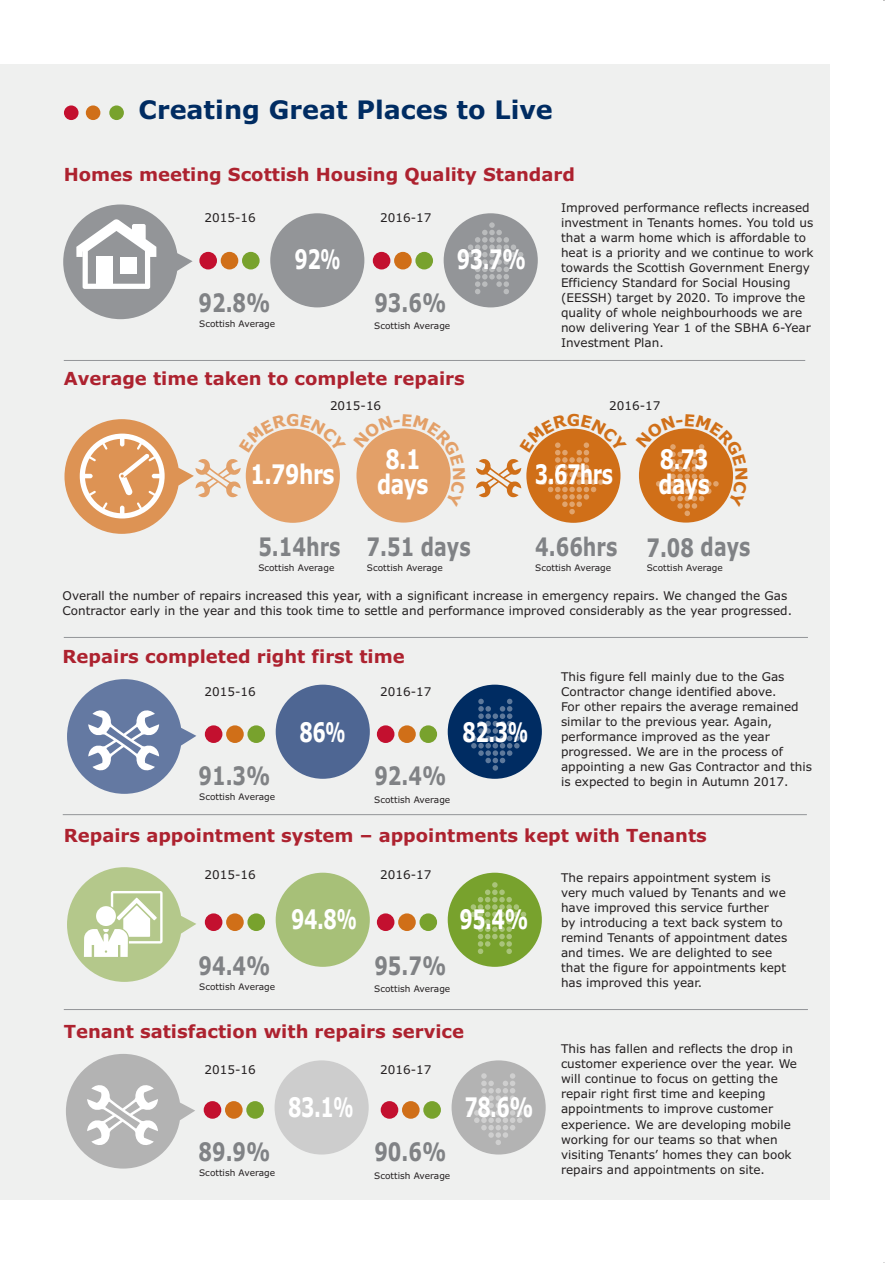
<style>
.page{position:relative;width:893px;height:1263px;background:#fff}
.page>*{position:absolute;margin:0;border:0;box-sizing:border-box;transform-origin:0 0}
.t1{font:700 27px "Verdana";letter-spacing:-.025em;color:#fff;scale:.7 1}
.t2{font:700 27px/25px "Verdana";letter-spacing:-.025em;color:#fff;text-align:center;scale:.75 1}
.t3{font:700 25.5px "Verdana";color:#808285;scale:.75 1}
.t4{font:700 25.5px "Verdana";color:#002c62}
.t5{font:700 18px "Verdana";color:#ad222f}
.t6{font:700 16.5px "Verdana";color:#e3a068}
.t7{font:700 16.5px "Verdana";color:#d06f18}
.t8{font:12px/15px "Verdana";color:#231f20}
.t9{font:9px "Verdana";color:#231f20}
</style>
<div class="page">
<div style="left:0;top:64px;width:829px;height:1135px;background:#eff0ef"></div>
<div style="left:64px;top:105px;width:15px;height:15px;background:#c3102f;border-radius:50%"></div>
<div style="left:86px;top:105px;width:14px;height:15px;background:#d06f18;border-radius:50%"></div>
<div style="left:109px;top:105px;width:15px;height:15px;background:#78a22d;border-radius:50%"></div>
<div style="left:242px;top:252px;width:18px;height:17px;background:#78a22d;border-radius:50%"></div>
<div style="left:199px;top:252px;width:18px;height:17px;background:#c3102f;border-radius:50%"></div>
<div style="left:221px;top:252px;width:17px;height:17px;background:#d06f18;border-radius:50%"></div>
<div style="left:270px;top:213px;width:94px;height:94px;background:#939598;border-radius:50%"></div>
<svg style="left:63px;top:204px;width:130px;height:115px"></svg>
<div style="left:97px;top:257px;width:16px;height:28px;background:#fff"></div>
<div style="left:120px;top:257px;width:17px;height:16px;background:#fff"></div>
<div style="left:415px;top:252px;width:18px;height:17px;background:#78a22d;border-radius:50%"></div>
<div style="left:373px;top:252px;width:17px;height:17px;background:#c3102f;border-radius:50%"></div>
<div style="left:394px;top:252px;width:18px;height:17px;background:#d06f18;border-radius:50%"></div>
<div style="left:444px;top:213px;width:94px;height:94px;background:#939598;border-radius:50%"></div>
<div style="left:246px;top:429px;width:94px;height:94px;background:#e3a068;border-radius:50%"></div>
<div style="left:356px;top:428px;width:95px;height:95px;background:#e3a068;border-radius:50%"></div>
<div style="left:526px;top:429px;width:94px;height:94px;background:#d06f18;border-radius:50%"></div>
<div style="left:639px;top:428px;width:94px;height:95px;background:#d06f18;border-radius:50%"></div>
<svg style="left:67px;top:679px;width:129px;height:115px"></svg>
<div style="left:247px;top:725px;width:18px;height:18px;background:#78a22d;border-radius:50%"></div>
<div style="left:205px;top:725px;width:17px;height:18px;background:#c3102f;border-radius:50%"></div>
<div style="left:226px;top:725px;width:18px;height:18px;background:#d06f18;border-radius:50%"></div>
<div style="left:276px;top:685px;width:94px;height:94px;background:#4e6693;border-radius:50%"></div>
<div style="left:419px;top:725px;width:18px;height:18px;background:#78a22d;border-radius:50%"></div>
<div style="left:377px;top:725px;width:17px;height:18px;background:#c3102f;border-radius:50%"></div>
<div style="left:398px;top:725px;width:18px;height:18px;background:#d06f18;border-radius:50%"></div>
<div style="left:448px;top:685px;width:94px;height:94px;background:#002c62;border-radius:50%"></div>
<div style="left:246px;top:1101px;width:18px;height:18px;background:#78a22d;border-radius:50%"></div>
<div style="left:204px;top:1101px;width:17px;height:18px;background:#c3102f;border-radius:50%"></div>
<div style="left:225px;top:1101px;width:18px;height:18px;background:#d06f18;border-radius:50%"></div>
<div style="left:275px;top:1060px;width:94px;height:94px;background:#cdcdcd;border-radius:50%"></div>
<svg style="left:66px;top:1054px;width:129px;height:114px"></svg>
<div style="left:423px;top:1101px;width:18px;height:18px;background:#78a22d;border-radius:50%"></div>
<div style="left:381px;top:1101px;width:17px;height:18px;background:#c3102f;border-radius:50%"></div>
<div style="left:402px;top:1101px;width:18px;height:18px;background:#d06f18;border-radius:50%"></div>
<div style="left:452px;top:1060px;width:94px;height:94px;background:#b3b3b3;border-radius:50%"></div>
<div style="left:247px;top:913px;width:18px;height:18px;background:#78a22d;border-radius:50%"></div>
<div style="left:205px;top:913px;width:17px;height:18px;background:#c3102f;border-radius:50%"></div>
<div style="left:226px;top:913px;width:18px;height:18px;background:#d06f18;border-radius:50%"></div>
<div style="left:276px;top:873px;width:94px;height:94px;background:#a7c078;border-radius:50%"></div>
<svg style="left:67px;top:867px;width:129px;height:115px"></svg>
<div style="left:419px;top:913px;width:18px;height:18px;background:#78a22d;border-radius:50%"></div>
<div style="left:377px;top:913px;width:17px;height:18px;background:#c3102f;border-radius:50%"></div>
<div style="left:398px;top:913px;width:18px;height:18px;background:#d06f18;border-radius:50%"></div>
<div style="left:448px;top:873px;width:94px;height:94px;background:#78a22d;border-radius:50%"></div>
<hr style="left:64px;top:360px;width:741px;height:1px;background:#939598">
<hr style="left:64px;top:637px;width:744px;height:1px;background:#939598">
<hr style="left:63px;top:814px;width:744px;height:1px;background:#939598">
<hr style="left:64px;top:1009px;width:744px;height:1px;background:#939598">
<svg style="left:461px;top:222px;width:62px;height:72px"></svg>
<svg style="left:464px;top:699px;width:63px;height:72px"></svg>
<svg style="left:463px;top:882px;width:63px;height:72px"></svg>
<svg style="left:467px;top:1073px;width:63px;height:72px"></svg>
<svg style="left:64px;top:419px;width:223px;height:115px"></svg>
<svg style="left:300px;top:429px;width:34px;height:23px"></svg>
<svg style="left:356px;top:428px;width:95px;height:79px"></svg>
<svg style="left:476px;top:428px;width:145px;height:86px"></svg>
<svg style="left:638px;top:428px;width:96px;height:88px"></svg>
<h2 class="t4" style="left:139px;top:96px;width:416px">Creating Great Places to Live</h2>
<h3 class="t5" style="left:64px;top:165px;width:513px">Homes meeting Scottish Housing Quality Standard</h3>
<p class="t8" style="left:204px;top:210px;width:53px">2015-16</p>
<p class="t8" style="left:380px;top:210px;width:53px">2016-17</p>
<h2 class="t3" style="left:199px;top:288px;width:98px">92.8%</h2>
<p class="t9" style="left:199px;top:318px;width:78px">Scottish Average</p>
<h1 class="t1" style="left:294px;top:244px;width:68px">92%</h1>
<h1 class="t1" style="left:457px;top:244px;width:100px">93.7%</h1>
<h2 class="t3" style="left:374px;top:288px;width:98px">93.6%</h2>
<p class="t9" style="left:374px;top:321px;width:78px">Scottish Average</p>
<h3 class="t5" style="left:64px;top:368px;width:403px">Average time taken to complete repairs</h3>
<p class="t8" style="left:561px;top:200px;width:254px">Improved performance reflects increased investment in Tenants homes. You told us that a warm home which is affordable to heat is a priority and we continue to work towards the Scottish Government Energy Efficiency Standard for Social Housing (EESSH) target by 2020. To improve the quality of whole neighbourhoods we are now delivering Year 1 of the SBHA 6-Year Investment Plan.</p>
<p class="t8" style="left:330px;top:398px;width:53px">2015-16</p>
<p class="t8" style="left:609px;top:398px;width:53px">2016-17</p>
<h3 class="t6" style="left:286px;top:410px;width:15px">G</h3>
<h3 class="t7" style="left:567px;top:410px;width:15px">G</h3>
<h1 class="t2" style="left:251px;top:462px;width:113px">1.79hrs</h1>
<h1 class="t2" style="left:377px;top:447px;width:70px">8.1 days</h1>
<h1 class="t1" style="left:535px;top:459px;width:113px">3.67hrs</h1>
<h2 class="t3" style="left:258px;top:532px;width:111px">5.14hrs</h2>
<p class="t9" style="left:258px;top:562px;width:78px">Scottish Average</p>
<h2 class="t3" style="left:367px;top:532px;width:140px">7.51 days</h2>
<p class="t9" style="left:367px;top:562px;width:78px">Scottish Average</p>
<h2 class="t3" style="left:535px;top:532px;width:111px">4.66hrs</h2>
<p class="t9" style="left:535px;top:562px;width:78px">Scottish Average</p>
<h1 class="t2" style="left:658px;top:447px;width:70px;text-align:left">8.73 days</h1>
<h2 class="t3" style="left:646px;top:533px;width:141px">7.08 days</h2>
<p class="t9" style="left:647px;top:563px;width:78px">Scottish Average</p>
<p class="t8" style="left:63px;top:588px;width:731px">Overall the number of repairs increased this year, with a significant increase in emergency repairs. We changed the Gas<br>Contractor early in the year and this took time to settle and performance improved considerably as the year progressed.</p>
<h3 class="t5" style="left:63px;top:647px;width:344px">Repairs completed right first time</h3>
<p class="t8" style="left:204px;top:685px;width:53px">2015-16</p>
<p class="t8" style="left:380px;top:685px;width:53px">2016-17</p>
<h2 class="t3" style="left:199px;top:761px;width:98px">91.3%</h2>
<p class="t9" style="left:199px;top:791px;width:78px">Scottish Average</p>
<h1 class="t1" style="left:299px;top:717px;width:68px">86%</h1>
<h2 class="t3" style="left:374px;top:761px;width:98px">92.4%</h2>
<p class="t9" style="left:374px;top:794px;width:78px">Scottish Average</p>
<h1 class="t1" style="left:463px;top:717px;width:96px">82.3%</h1>
<p class="t8" style="left:561px;top:670px;width:252px">This figure fell mainly due to the Gas Contractor change identified above.<br>For other repairs the average remained similar to the previous year. Again, performance improved as the year progressed. We are in the process of appointing a new Gas Contractor and this is expected to begin in Autumn 2017.</p>
<h3 class="t5" style="left:64px;top:825px;width:645px">Repairs appointment system – appointments kept with Tenants</h3>
<p class="t8" style="left:204px;top:867px;width:53px">2015-16</p>
<p class="t8" style="left:380px;top:867px;width:53px">2016-17</p>
<h2 class="t3" style="left:199px;top:951px;width:98px">94.4%</h2>
<p class="t9" style="left:199px;top:981px;width:78px">Scottish Average</p>
<h1 class="t1" style="left:291px;top:904px;width:96px">94.8%</h1>
<h2 class="t3" style="left:374px;top:951px;width:98px">95.7%</h2>
<p class="t9" style="left:374px;top:984px;width:78px">Scottish Average</p>
<h1 class="t1" style="left:459px;top:904px;width:100px">95.4%</h1>
<h3 class="t5" style="left:64px;top:1021px;width:402px">Tenant satisfaction with repairs service</h3>
<p class="t8" style="left:204px;top:1062px;width:53px">2015-16</p>
<p class="t8" style="left:380px;top:1062px;width:53px">2016-17</p>
<h2 class="t3" style="left:198px;top:1138px;width:98px">89.9%</h2>
<p class="t9" style="left:199px;top:1168px;width:78px">Scottish Average</p>
<h1 class="t1" style="left:288px;top:1092px;width:96px">83.1%</h1>
<h1 class="t1" style="left:464px;top:1092px;width:100px">78.6%</h1>
<h2 class="t3" style="left:374px;top:1137px;width:98px">90.6%</h2>
<p class="t9" style="left:374px;top:1170px;width:78px">Scottish Average</p>
<p class="t8" style="left:561px;top:870px;width:228px">The repairs appointment system is very much valued by Tenants and we have improved this service further<br>by introducing a text back system to remind Tenants of appointment dates and times. We are delighted to see that the figure for appointments kept has improved this year.</p>
<p class="t8" style="left:561px;top:1042px;width:238px">This has fallen and reflects the drop in customer experience over the year. We will continue to focus on getting the repair right first time and keeping appointments to improve customer experience. We are developing mobile working for our teams so that when visiting Tenants’ homes they can book repairs and appointments on site.</p>
</div>
